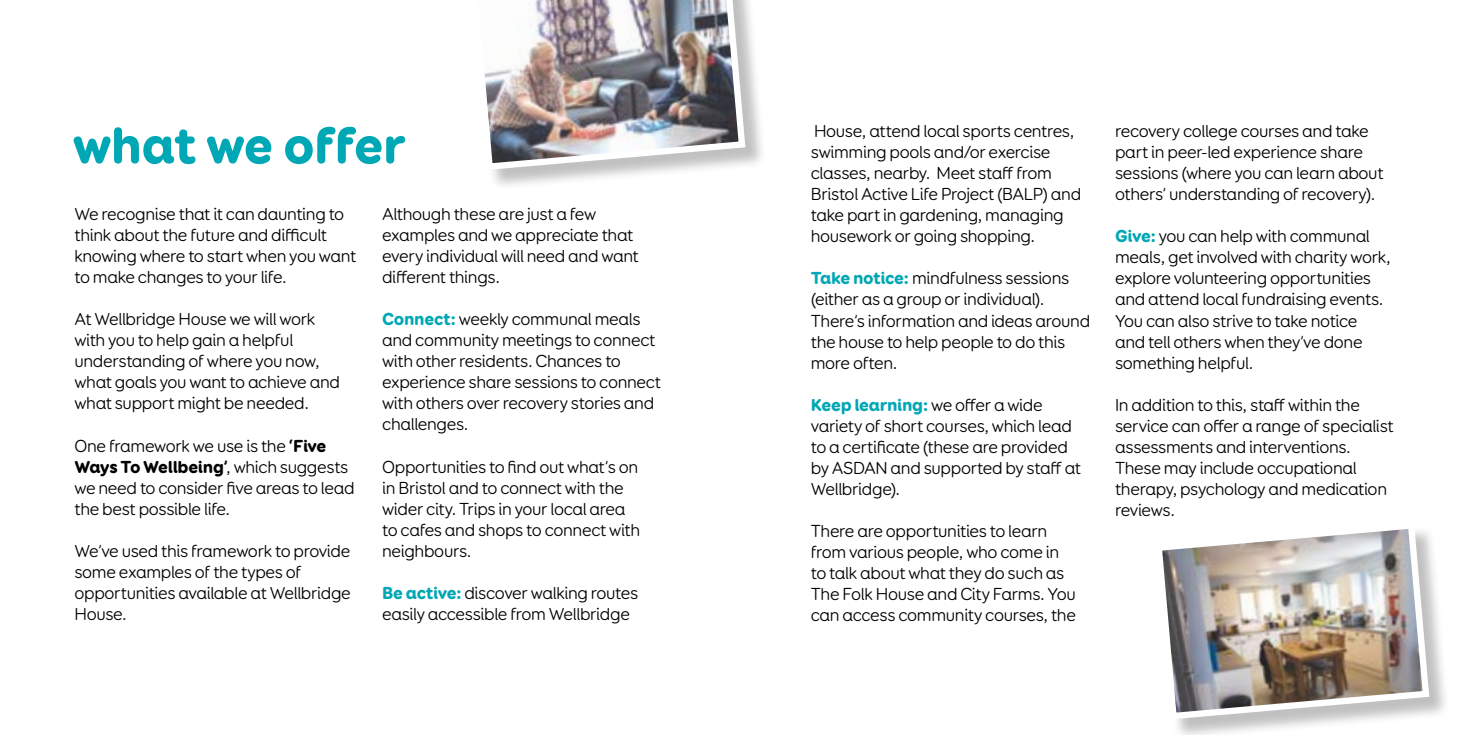
<style>
.page{position:relative;width:1469px;height:735px;background:#fff}
.page>*{position:absolute;margin:0;border:0;box-sizing:border-box;transform-origin:0 0}
.t1{font:900 52.5px "Booster Next FY";letter-spacing:-.02em;color:#00a7b4}
.t2{font:17.5px/21px "Booster FY";letter-spacing:-.02em;color:#000}
.t3{font:900 17.5px "Booster Next FY";letter-spacing:-.015em;color:#000}
.t4{font:900 17.5px "Booster Next FY";letter-spacing:-.015em;color:#00a7b4}
.s1{font-family:"Booster Next FY";font-weight:900}
.s2{font-family:"Booster FY";font-weight:400}
.s3{font-family:"Booster Next FY";font-weight:900;color:#00a7b4}
.s4{font-family:"Booster FY";font-weight:400;color:#000}
</style>
<div class="page">
<div style="left:474px;top:0;width:292px;height:191px;background:#000;opacity:.25"></div>
<img style="left:474px;top:0;width:274px;height:173px">
<div style="left:1158px;top:525px;width:292px;height:209px;background:#000;opacity:.25"></div>
<img style="left:1158px;top:525px;width:274px;height:197px">
<h1 class="t1" style="left:73px;top:111px;width:334px">what we offer</h1>
<p class="t2" style="left:74px;top:204px;width:283px">We recognise that it can daunting to think about the future and difficult knowing where to start when you want to make changes to your life.</p>
<p class="t2" style="left:74px;top:309px;width:267px">At Wellbridge House we will work with you to help gain a helpful understanding of where you now, what goals you want to achieve and what support might be needed.</p>
<p class="t2" style="left:74px;top:435px;width:253px">One framework we use is the <span class="s1">‘Five</span></p>
<p class="t3" style="left:74px;top:455px;width:275px">Ways To Wellbeing’<span class="s2">, which suggests</span></p>
<p class="t2" style="left:74px;top:477px;width:282px">we need to consider five areas to lead the best possible life.</p>
<p class="t2" style="left:74px;top:540px;width:278px">We’ve used this framework to provide some examples of the types of opportunities available at Wellbridge<br>House.</p>
<p class="t2" style="left:382px;top:204px;width:258px">Although these are just a few examples and we appreciate that every individual will need and want different things.</p>
<p class="t2" style="left:382px;top:309px;width:280px"><span class="s3">Connect:</span> weekly communal meals and community meetings to connect with other residents. Chances to experience share sessions to connect with others over recovery stories and challenges.</p>
<p class="t2" style="left:382px;top:456px;width:260px">Opportunities to find out what’s on in Bristol and to connect with the wider city. Trips in your local area to cafes and shops to connect with neighbours.</p>
<p class="t2" style="left:382px;top:582px;width:258px"><span class="s3">Be active:</span> discover walking routes easily accessible from Wellbridge</p>
<p class="t2" style="left:810px;top:121px;width:272px">House, attend local sports centres, swimming pools and/or exercise classes, nearby. Meet staff from Bristol Active Life Project (BALP) and take part in gardening, managing housework or going shopping.</p>
<p class="t2" style="left:810px;top:268px;width:281px"><span class="s3">Take notice:</span> mindfulness sessions (either as a group or individual).<br>There’s information and ideas around the house to help people to do this more often.</p>
<p class="t4" style="left:810px;top:393px;width:233px">Keep learning: <span class="s4">we offer a wide</span></p>
<p class="t2" style="left:810px;top:415px;width:272px">variety of short courses, which lead to a certificate (these are provided by ASDAN and supported by staff at<br>Wellbridge).</p>
<p class="t2" style="left:810px;top:520px;width:267px">There are opportunities to learn from various people, who come in to talk about what they do such as<br>The Folk House and City Farms. You can access community courses, the</p>
<p class="t2" style="left:1115px;top:121px;width:270px">recovery college courses and take part in peer-led experience share sessions (where you can learn about others’ understanding of recovery).</p>
<p class="t2" style="left:1115px;top:226px;width:277px"><span class="s3">Give:</span> you can help with communal meals, get involved with charity work, explore volunteering opportunities and attend local fundraising events.<br>You can also strive to take notice and tell others when they’ve done something helpful.</p>
<p class="t2" style="left:1115px;top:394px;width:280px">In addition to this, staff within the service can offer a range of specialist assessments and interventions.<br>These may include occupational therapy, psychology and medication reviews.</p>
</div>
